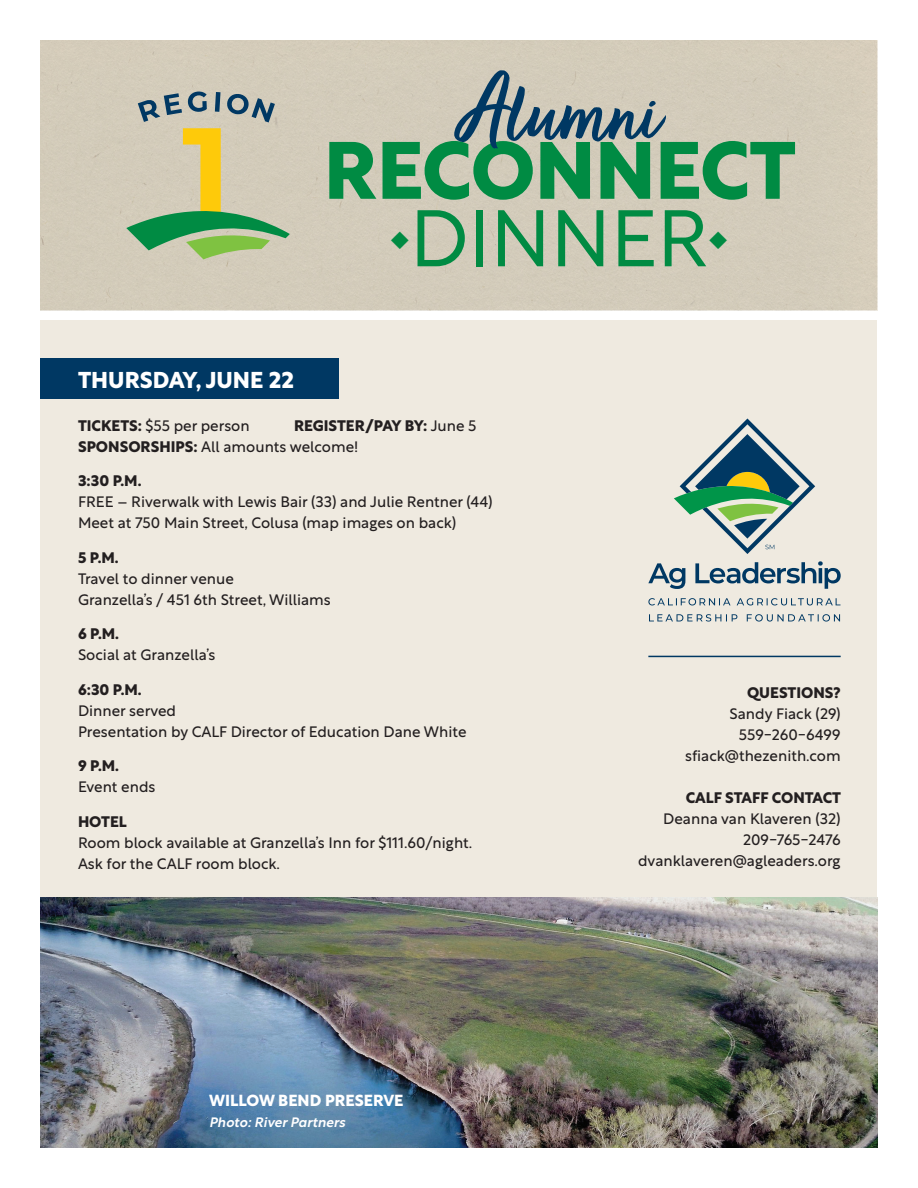
<style>
.page{position:relative;width:918px;height:1188px;background:#fff}
.page>*{position:absolute;margin:0;border:0;box-sizing:border-box;transform-origin:0 0}
.t1{font:102px "Fave Script Bold Pro";color:#003863}
.t2{font:700 79.5px "Rustica";letter-spacing:-.01em;color:#008b43}
.t3{font:300 79.5px "Rustica";letter-spacing:-.01em;color:#008b43}
.t4{font:300 30px "Rustica";color:#008b43}
.t5{font:700 22.5px "Rustica";color:#fff}
.t6{font:700 15.75px "Rustica";color:#fff}
.t7{font:15px/21px "Rustica";color:#231f20}
.t8{font:700 15px/21px "Rustica";color:#231f20}
.t9{font:italic 500 13.5px "Rustica";color:#fff}
.s1{font-weight:700}
.s2{font-weight:400}
</style>
<div class="page">
<div style="left:40px;top:320px;width:838px;height:814px;background:#efeae0"></div>
<img style="left:40px;top:898px;width:838px;height:250px">
<svg style="left:674px;top:418px;width:141px;height:136px"></svg>
<svg style="left:648px;top:563px;width:37px;height:26px"></svg>
<svg style="left:695px;top:561px;width:146px;height:28px"></svg>
<svg style="left:648px;top:598px;width:83px;height:7px"></svg>
<svg style="left:737px;top:598px;width:104px;height:7px"></svg>
<svg style="left:649px;top:614px;width:88px;height:8px"></svg>
<svg style="left:747px;top:614px;width:93px;height:8px"></svg>
<hr style="left:648px;top:656px;width:193px;height:1px;background:#003863">
<div style="left:40px;top:358px;width:299px;height:40px;background:#003863"></div>
<div style="left:40px;top:40px;width:838px;height:270px;background:#d3cbba"></div>
<svg style="left:126px;top:128px;width:164px;height:131px"></svg>
<svg style="left:138px;top:93px;width:44px;height:29px"></svg>
<svg style="left:188px;top:91px;width:19px;height:21px"></svg>
<svg style="left:215px;top:92px;width:60px;height:30px"></svg>
<h1 class="t1" style="left:462px;top:57px;width:201px">Alumni</h1>
<h2 class="t2" style="left:324px;top:102px;width:474px">RECONNECT</h2>
<h2 class="t3" style="left:390px;top:169px;width:321px"><sup>◆</sup>DINNER</h2>
<h3 class="t4" style="left:708px;top:215px;width:22px">◆</h3>
<h3 class="t5" style="left:78px;top:360px;width:218px">THURSDAY, JUNE 22</h3>
<p class="t7" style="left:78px;top:413px;width:173px"><span class="s1">TICKETS:</span> $55 per person</p>
<p class="t8" style="left:78px;top:414px;width:400px;text-indent:216px">REGISTER/PAY BY: <span class="s2">June 5<br></span>SPONSORSHIPS: <span class="s2">All amounts welcome!</span></p>
<p class="t8" style="left:78px;top:469px;width:65px">3:30 P.M.</p>
<p class="t7" style="left:78px;top:490px;width:416px">FREE – Riverwalk with Lewis Bair (33) and Julie Rentner (44)<br>Meet at 750 Main Street, Colusa (map images on back)</p>
<p class="t8" style="left:78px;top:546px;width:42px">5 P.M.</p>
<p class="t7" style="left:78px;top:566px;width:254px">Travel to dinner venue<br>Granzella’s / 451 6th Street, Williams</p>
<p class="t8" style="left:78px;top:622px;width:43px">6 P.M.</p>
<p class="t7" style="left:78px;top:643px;width:139px">Social at Granzella’s</p>
<p class="t8" style="left:78px;top:678px;width:65px">6:30 P.M.</p>
<p class="t7" style="left:78px;top:698px;width:390px">Dinner served<br>Presentation by CALF Director of Education Dane White</p>
<p class="t8" style="left:78px;top:754px;width:43px">9 P.M.</p>
<p class="t7" style="left:78px;top:775px;width:79px">Event ends</p>
<p class="t8" style="left:78px;top:810px;width:50px">HOTEL</p>
<p class="t7" style="left:78px;top:830px;width:396px">Room block available at Granzella’s Inn for $111.60/night.<br>Ask for the CALF room block.</p>
<p class="t6" style="left:209px;top:1087px;width:196px">WILLOW BEND PRESERVE</p>
<p class="t9" style="left:209px;top:1110px;width:138px">Photo: River Partners</p>
<p class="t8" style="left:747px;top:681px;width:95px">QUESTIONS?</p>
<p class="t7" style="left:685px;top:702px;width:157px;text-align:right">Sandy Fiack (29)<br>559-260-6499 sfiack@thezenith.com</p>
<p class="t8" style="left:686px;top:786px;width:157px">CALF STAFF CONTACT</p>
<p class="t7" style="left:638px;top:807px;width:204px;text-align:right">Deanna van Klaveren (32)<br>209-765-2476 dvanklaveren@agleaders.org</p>
</div>
